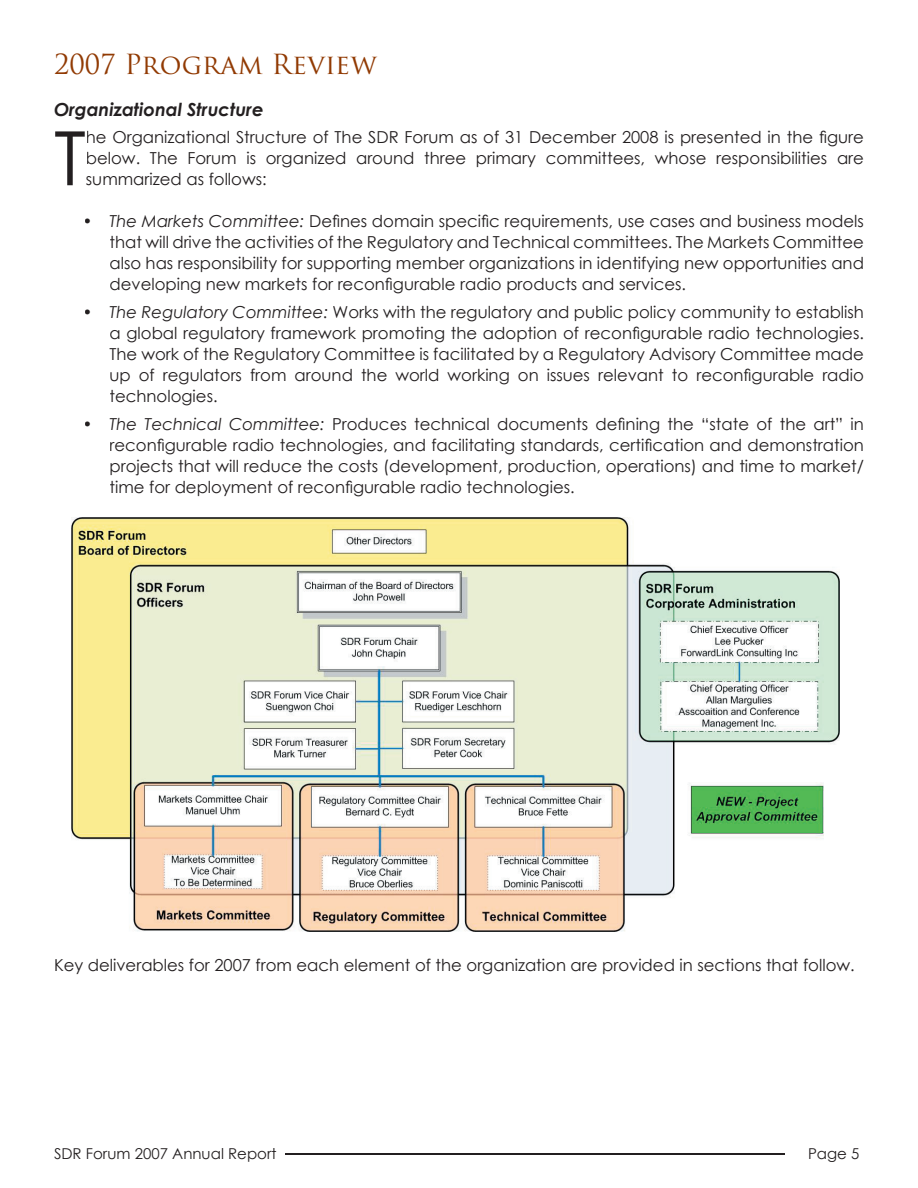
<style>
.page{position:relative;width:918px;height:1188px;background:#fff}
.page>*{position:absolute;margin:0;border:0;box-sizing:border-box;transform-origin:0 0}
.t1{font:75px "Century Gothic";color:#231f20}
.t2{font:27px "Trajan Pro";color:#913a03}
.t3{font:italic 700 18px "Century Gothic";color:#231f20}
.t4{font:16.5px/21px "Century Gothic";color:#231f20;text-align:justify}
.t5{font:15px "Century Gothic";color:#231f20}
.s1{font-style:italic}
</style>
<div class="page">
<hr style="left:285px;top:1153px;width:500px;height:2px;background:#231f20">
<img style="left:71px;top:518px;width:768px;height:413px">
<h2 class="t2" style="left:54px;top:47px;width:324px">2007 Program Review</h2>
<p class="t3" style="left:54px;top:95px;width:211px">Organizational Structure</p>
<h1 class="t1" style="left:54px;top:106px;width:33px">T</h1>
<p class="t4" style="left:86px;top:127px;width:780px">he Organizational Structure of The SDR Forum as of 31 December 2008 is presented in the figure below. The Forum is organized around three primary committees, whose responsibilities are summarized as follows:</p>
<p class="t4" style="left:110px;top:211px;width:756px;text-indent:-27px">• <span class="s1">The Markets Committee:</span> Defines domain specific requirements, use cases and business models that will drive the activities of the Regulatory and Technical committees. The Markets Committee also has responsibility for supporting member organizations in identifying new opportunities and developing new markets for reconfigurable radio products and services.</p>
<p class="t4" style="left:110px;top:301px;width:756px;text-indent:-27px">• <span class="s1">The Regulatory Committee:</span> Works with the regulatory and public policy community to establish a global regulatory framework promoting the adoption of reconfigurable radio technologies.<br>The work of the Regulatory Committee is facilitated by a Regulatory Advisory Committee made up of regulators from around the world working on issues relevant to reconfigurable radio technologies.</p>
<p class="t4" style="left:110px;top:413px;width:756px;text-indent:-27px">• <span class="s1">The Technical Committee:</span> Produces technical documents defining the “state of the art” in reconfigurable radio technologies, and facilitating standards, certification and demonstration projects that will reduce the costs (development, production, operations) and time to market/ time for deployment of reconfigurable radio technologies.</p>
<p class="t4" style="left:54px;top:954px;width:802px">Key deliverables for 2007 from each element of the organization are provided in sections that follow.</p>
<p class="t5" style="left:54px;top:1143px;width:224px">SDR Forum 2007 Annual Report</p>
<p class="t5" style="left:808px;top:1143px;width:53px">Page 5</p>
</div>
